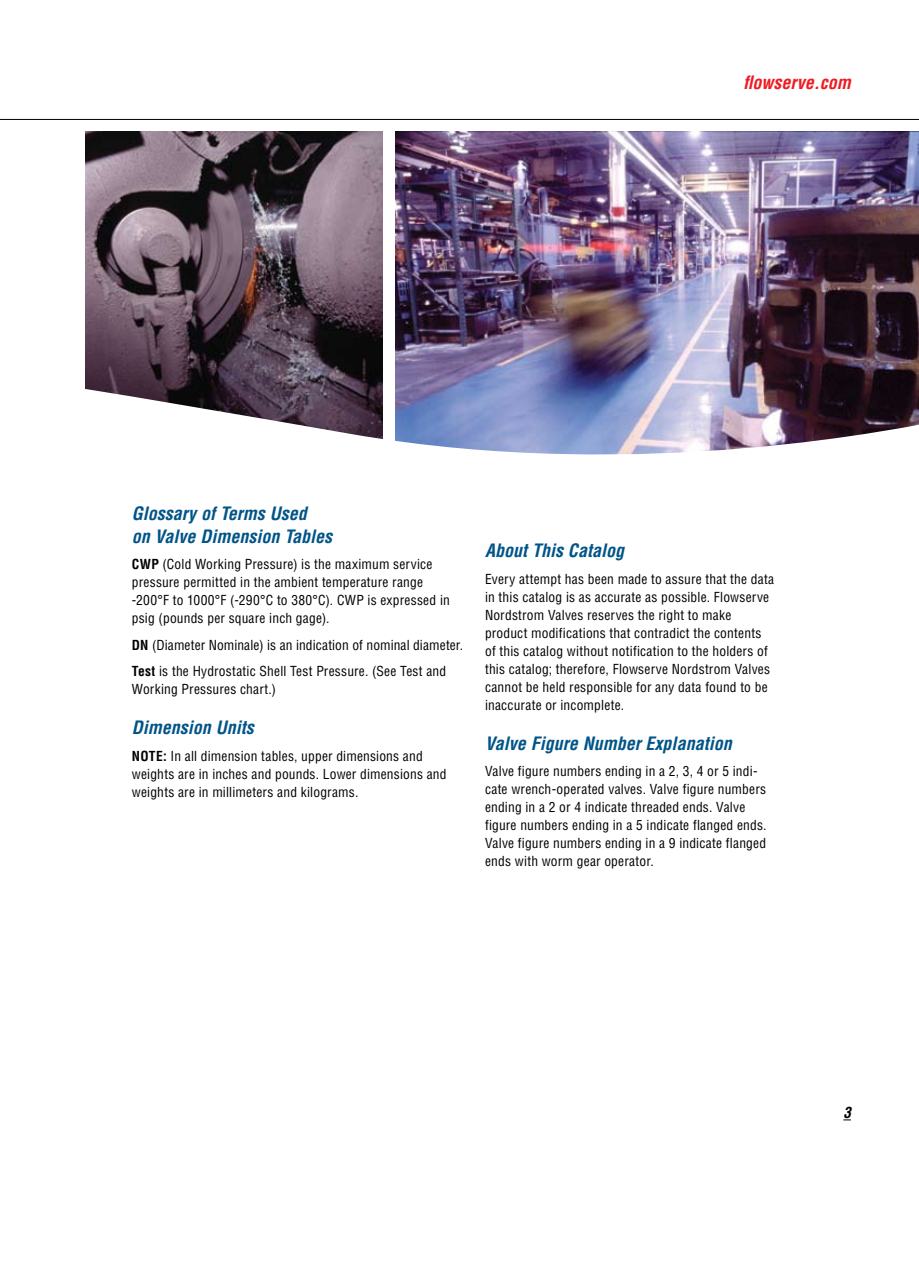
<style>
.page{position:relative;width:919px;height:1263px;background:#fff}
.page>*{position:absolute;margin:0;border:0;box-sizing:border-box;transform-origin:0 0}
.t1{font:italic 700 condensed 18px/22.5px "Helvetica LT Std";color:#005488}
.t2{font:italic 700 condensed 18px "Helvetica LT Std";color:#ed1c24}
.t3{font:condensed 13.5px/18px "Helvetica LT Std";letter-spacing:.015em;color:#000}
.s1{font-weight:700}
</style>
<div class="page">
<hr style="left:0;top:119px;width:918px;height:1px;background:#000">
<img style="left:85px;top:132px;width:298px;height:243px">
<img style="left:395px;top:132px;width:523px;height:243px">
<img style="left:85px;top:375px;width:833px;height:80px">
<h1 class="t2" style="left:743px;top:71px;width:109px">flowserve.com</h1>
<h1 class="t1" style="left:132px;top:503px;width:202px">Glossary of Terms Used<br>on Valve Dimension Tables</h1>
<p class="t3" style="left:132px;top:555px;width:319px"><span class="s1">CWP</span> (Cold Working Pressure) is the maximum service pressure permitted in the ambient temperature range -200°F to 1000°F (-290°C to 380°C). CWP is expressed in psig (pounds per square inch gage).</p>
<p class="t3" style="left:132px;top:632px;width:333px;line-height:26.5px"><span class="s1">DN</span> (Diameter Nominale) is an indication of nominal diameter.<br><span class="s1">Test</span> is the Hydrostatic Shell Test Pressure. (See Test and</p>
<p class="t3" style="left:132px;top:680px;width:146px">Working Pressures chart.)</p>
<h1 class="t1" style="left:132px;top:716px;width:123px">Dimension Units</h1>
<p class="t3" style="left:132px;top:746px;width:316px"><span class="s1">NOTE:</span> In all dimension tables, upper dimensions and weights are in inches and pounds. Lower dimensions and weights are in millimeters and kilograms.</p>
<h1 class="t1" style="left:485px;top:540px;width:140px">About This Catalog</h1>
<p class="t3" style="left:485px;top:570px;width:291px">Every attempt has been made to assure that the data in this catalog is as accurate as possible. Flowserve Nordstrom Valves reserves the right to make product modifications that contradict the contents of this catalog without notification to the holders of this catalog; therefore, Flowserve Nordstrom Valves cannot be held responsible for any data found to be inaccurate or incomplete.</p>
<h1 class="t1" style="left:485px;top:732px;width:248px">Valve Figure Number Explanation</h1>
<p class="t3" style="left:485px;top:762px;width:283px">Valve figure numbers ending in a 2, 3, 4 or 5 indi&shy;cate wrench-operated valves. Valve figure numbers ending in a 2 or 4 indicate threaded ends. Valve figure numbers ending in a 5 indicate flanged ends.<br>Valve figure numbers ending in a 9 indicate flanged ends with worm gear operator.</p>
</div>
